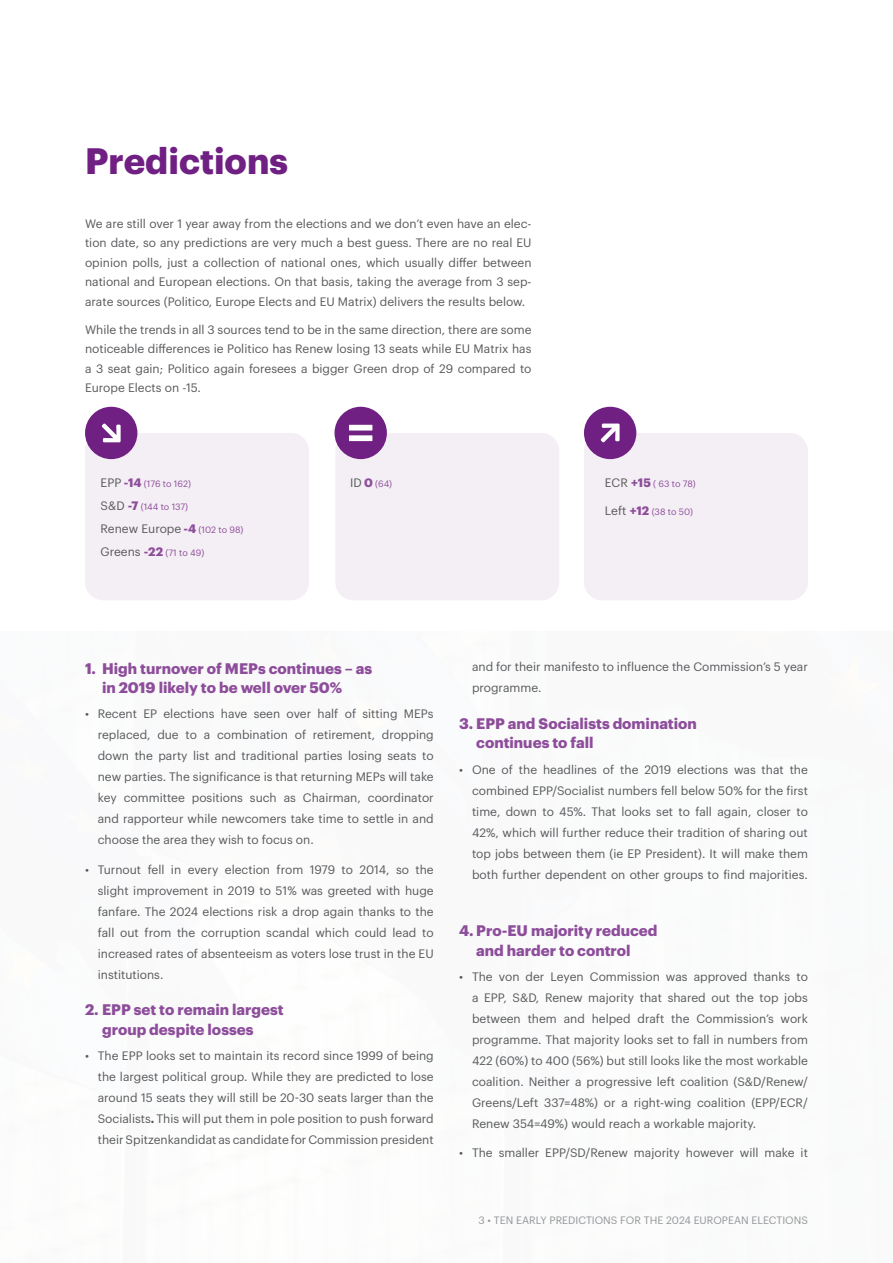
<style>
.page{position:relative;width:893px;height:1263px;background:#fff}
.page>*{position:absolute;margin:0;border:0;box-sizing:border-box;transform-origin:0 0}
.t1{font:700 36px "Dentons Sans";color:#702082}
.t2{font:700 15px/19.5px "Dentons Sans";color:#8d4d9b}
.t3{font:12px/21px "Dentons Sans";color:#58595b;text-align:justify}
.t4{font:10.5px "Dentons Sans";color:#939598}
.t5{font:9px "Dentons Sans";color:#8d4d9b}
.s1{font-size:12px;color:#58595b}
.s2{font-weight:700;font-size:12px}
.s3{font-weight:700;color:#8d4d9b}
.s4{font-size:9px;color:#8d4d9b}
.s5{font-weight:700}
</style>
<div class="page">
<div style="left:85px;top:433px;width:224px;height:167px;background:#f4eff4;border-radius:18px"></div>
<div style="left:335px;top:433px;width:224px;height:167px;background:#f4eff4;border-radius:18px"></div>
<div style="left:584px;top:433px;width:224px;height:167px;background:#f4eff4;border-radius:18px"></div>
<div style="left:85px;top:407px;width:52px;height:52px;background:#702082;border-radius:50%"></div>
<svg style="left:102px;top:423px;width:19px;height:19px"></svg>
<div style="left:584px;top:407px;width:52px;height:52px;background:#702082;border-radius:50%"></div>
<svg style="left:601px;top:424px;width:19px;height:18px"></svg>
<div style="left:334px;top:407px;width:53px;height:52px;background:#702082;border-radius:50%"></div>
<div style="left:349px;top:425px;width:23px;height:5px;background:#fff"></div>
<div style="left:349px;top:435px;width:23px;height:6px;background:#fff"></div>
<h1 class="t1" style="left:85px;top:133px;width:204px">Predictions</h1>
<p class="t3" style="left:85px;top:213px;width:448px;line-height:19.5px">We are still over 1 year away from the elections and we don’t even have an elec&shy;tion date, so any predictions are very much a best guess. There are no real EU opinion polls, just a collection of national ones, which usually differ between national and European elections. On that basis, taking the average from 3 sep&shy;arate sources (Politico, Europe Elects and EU Matrix) delivers the results below.</p>
<p class="t3" style="left:85px;top:319px;width:448px;line-height:19.5px">While the trends in all 3 sources tend to be in the same direction, there are some noticeable differences ie Politico has Renew losing 13 seats while EU Matrix has a 3 seat gain; Politico again foresees a bigger Green drop of 29 compared to Europe Elects on -15.</p>
<p class="t5" style="left:101px;top:477px;width:92px"><span class="s1">EPP</span> <span class="s2">-14</span> (176 to 162)</p>
<p class="t5" style="left:101px;top:500px;width:89px"><span class="s1">S&amp;D</span> <span class="s2">-7</span> (144 to 137)</p>
<p class="t3" style="left:101px;top:517px;width:144px">Renew Europe <span class="s3">-4</span> <span class="s4">(102 to 98)</span></p>
<p class="t5" style="left:101px;top:546px;width:105px"><span class="s1">Greens</span> <span class="s2">-22</span> (71 to 49)</p>
<p class="t5" style="left:350px;top:477px;width:44px"><span class="s1">ID</span> <span class="s2">0</span> (64)</p>
<p class="t5" style="left:605px;top:477px;width:92px"><span class="s1">ECR</span> <span class="s2">+15</span> ( 63 to 78)</p>
<p class="t5" style="left:605px;top:505px;width:90px"><span class="s1">Left</span> <span class="s2">+12</span> (38 to 50)</p>
<p class="t2" style="left:102px;top:657px;width:272px;text-indent:-17px">1. High turnover of MEPs continues – as in 2019 likely to be well over 50%</p>
<p class="t3" style="left:98px;top:702px;width:337px;text-indent:-13px">• Recent EP elections have seen over half of sitting MEPs replaced, due to a combination of retirement, dropping down the party list and traditional parties losing seats to new parties. The significance is that returning MEPs will take key committee positions such as Chairman, coordinator and rapporteur while newcomers take time to settle in and choose the area they wish to focus on.</p>
<p class="t3" style="left:98px;top:858px;width:337px;text-indent:-13px">• Turnout fell in every election from 1979 to 2014, so the slight improvement in 2019 to 51% was greeted with huge fanfare. The 2024 elections risk a drop again thanks to the fall out from the corruption scandal which could lead to increased rates of absenteeism as voters lose trust in the EU institutions.</p>
<p class="t2" style="left:102px;top:999px;width:183px;text-indent:-17px">2. EPP set to remain largest group despite losses</p>
<p class="t3" style="left:98px;top:1044px;width:337px;text-indent:-13px">• The EPP looks set to maintain its record since 1999 of being the largest political group. While they are predicted to lose around 15 seats they will still be 20-30 seats larger than the Socialists<span class="s5">.</span> This will put them in pole position to push forward their Spitzenkandidat as candidate for Commission president</p>
<p class="t3" style="left:472px;top:655px;width:337px">and for their manifesto to influence the Commission’s 5 year programme.</p>
<p class="t2" style="left:476px;top:712px;width:222px;text-indent:-17px">3. EPP and Socialists domination continues to fall</p>
<p class="t3" style="left:472px;top:758px;width:337px;text-indent:-13px">• One of the headlines of the 2019 elections was that the combined EPP/Socialist numbers fell below 50% for the first time, down to 45%. That looks set to fall again, closer to 42%, which will further reduce their tradition of sharing out top jobs between them (ie EP President). It will make them both further dependent on other groups to find majorities.</p>
<p class="t2" style="left:476px;top:919px;width:183px;text-indent:-17px">4. Pro-EU majority reduced and harder to control</p>
<p class="t3" style="left:472px;top:965px;width:337px;text-indent:-13px">• The von der Leyen Commission was approved thanks to a EPP, S&amp;D, Renew majority that shared out the top jobs between them and helped draft the Commission’s work programme. That majority looks set to fall in numbers from 422 (60%) to 400 (56%) but still looks like the most workable coalition. Neither a progressive left coalition (S&amp;D/Renew/ Greens/Left 337=48%) or a right-wing coalition (EPP/ECR/ Renew 354=49%) would reach a workable majority.</p>
<p class="t3" style="left:459px;top:1141px;width:350px">• The smaller EPP/SD/Renew majority however will make it</p>
<p class="t4" style="left:478px;top:1212px;width:331px">3 • TEN EARLY PREDICTIONS FOR THE 2024 EUROPEAN ELECTIONS</p>
</div>
